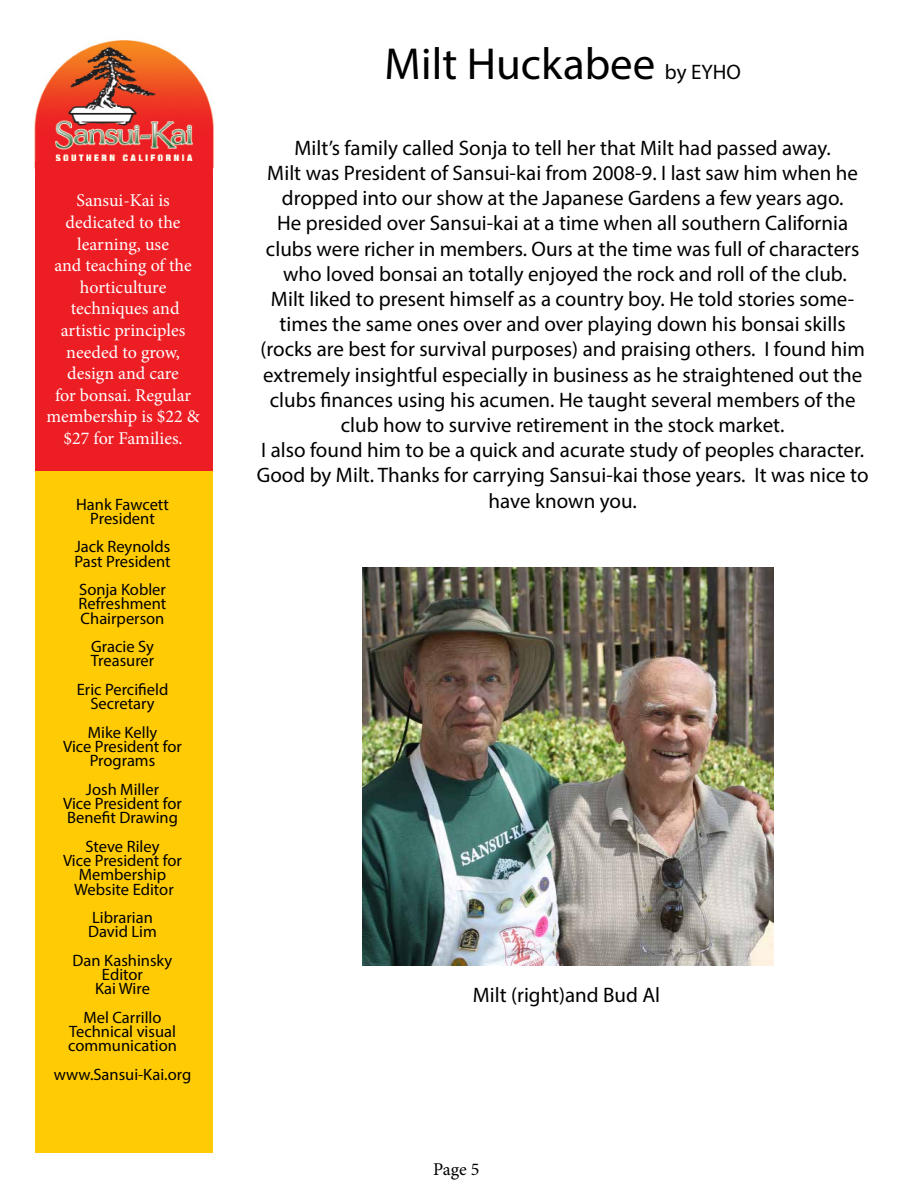
<style>
.page{position:relative;width:918px;height:1188px;background:#fff}
.page>*{position:absolute;margin:0;border:0;box-sizing:border-box;transform-origin:0 0}
.t1{font:45px "Myriad Pro";color:#000}
.t2{font:21px/25.2px "Myriad Pro";color:#000;text-align:center}
.t3{font:18px/21.6px "Minion Pro";color:#fff;text-align:center}
.t4{font:18px "Minion Pro";color:#000}
.t5{font:16.5px/14.2px "Myriad Pro";color:#000;text-align:center}
.s1{font-size:21px}
</style>
<div class="page">
<div style="left:35px;top:471px;width:177px;height:682px;background:#ffcb05"></div>
<img style="left:34px;top:40px;width:180px;height:132px">
<div style="left:35px;top:161px;width:177px;height:310px;background:#ed1d24"></div>
<img style="left:363px;top:567px;width:410px;height:399px">
<p class="t3" style="left:47px;top:190px;width:154px">Sansui-Kai is dedicated to the learning, use<br>and teaching of the horticulture techniques and artistic principles needed to grow, design and care<br>for bonsai. Regular membership is $22 &amp; $27 for Families.</p>
<p class="t5" style="left:76px;top:497px;width:94px">Hank Fawcett<br>President</p>
<p class="t5" style="left:74px;top:540px;width:98px;text-align:left">Jack Reynolds<br>Past President</p>
<p class="t5" style="left:79px;top:582px;width:89px;text-align:justify">Sonja Kobler Refreshment Chairperson</p>
<p class="t5" style="left:91px;top:639px;width:65px;text-align:left">Gracie Sy<br>Treasurer</p>
<p class="t5" style="left:77px;top:682px;width:93px">Eric Percifield<br>Secretary</p>
<p class="t5" style="left:63px;top:725px;width:120px">Mike Kelly<br>Vice President for<br>Programs</p>
<p class="t5" style="left:63px;top:782px;width:120px">Josh Miller<br>Vice President for<br>Benefit Drawing</p>
<p class="t5" style="left:63px;top:839px;width:120px">Steve Riley<br>Vice President for<br>Membership<br>Website Editor</p>
<p class="t5" style="left:88px;top:910px;width:70px;text-align:left">Librarian<br>David Lim</p>
<p class="t5" style="left:73px;top:953px;width:101px">Dan Kashinsky<br>Editor<br>Kai Wire</p>
<p class="t5" style="left:68px;top:1010px;width:110px">Mel Carrillo<br>Technical visual communication</p>
<p class="t5" style="left:54px;top:1067px;width:139px">www.Sansui-Kai.org</p>
<h1 class="t1" style="left:385px;top:36px;width:358px">Milt Huckabee <span class="s1">by EYHO</span></h1>
<p class="t2" style="left:257px;top:135px;width:613px">Milt’s family called Sonja to tell her that Milt had passed away.<br>Milt was President of Sansui-kai from 2008-9. I last saw him when he dropped into our show at the Japanese Gardens a few years ago.<br>He presided over Sansui-kai at a time when all southern California clubs were richer in members. Ours at the time was full of characters who loved bonsai an totally enjoyed the rock and roll of the club.<br>Milt liked to present himself as a country boy. He told stories some&shy;times the same ones over and over playing down his bonsai skills (rocks are best for survival purposes) and praising others. I found him extremely insightful especially in business as he straightened out the clubs finances using his acumen. He taught several members of the club how to survive retirement in the stock market.<br>I also found him to be a quick and acurate study of peoples character.<br>Good by Milt. Thanks for carrying Sansui-kai those years. It was nice to have known you.</p>
<p class="t2" style="left:473px;top:982px;width:189px">Milt (right)and Bud Al</p>
<p class="t4" style="left:433px;top:1157px;width:48px">Page 5</p>
</div>
